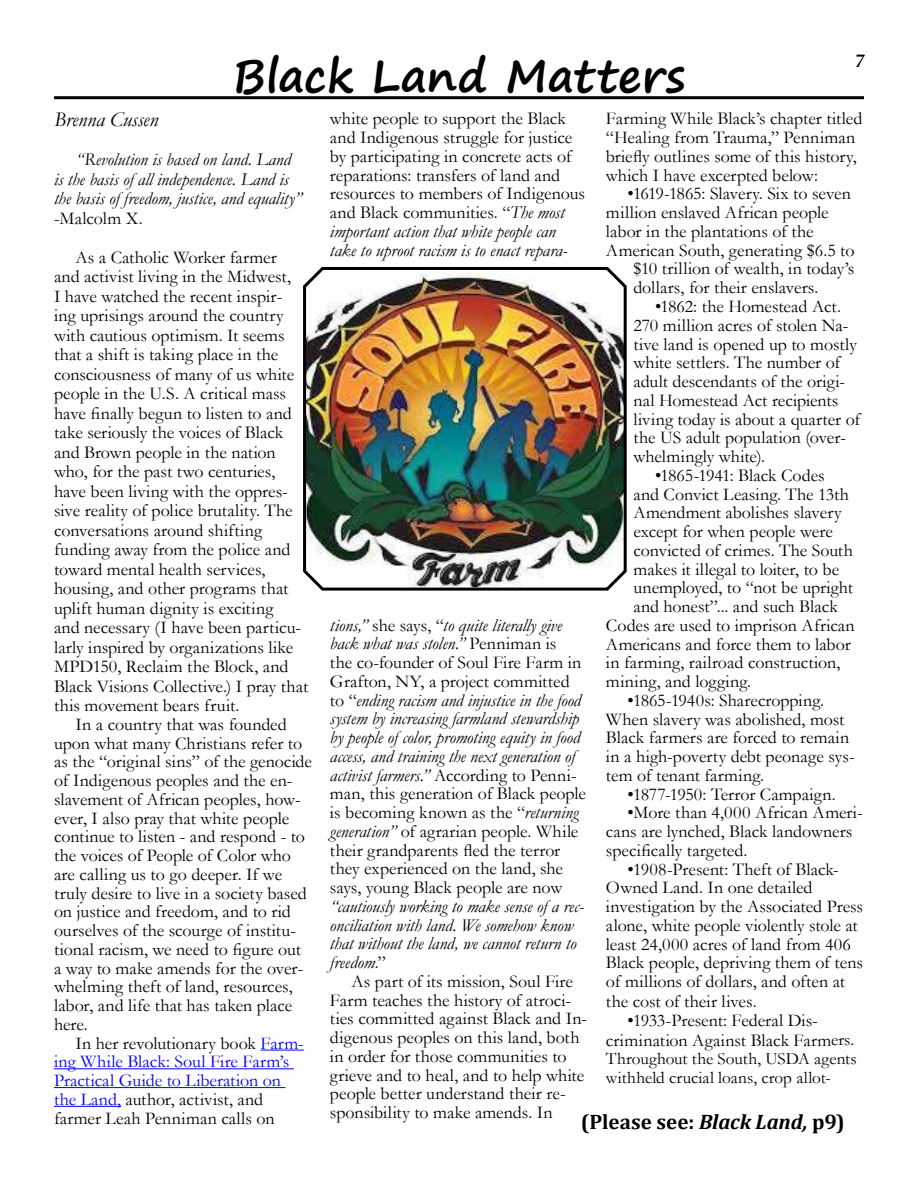
<style>
.page{position:relative;width:918px;height:1188px;background:#fff}
.page>*{position:absolute;margin:0;border:0;box-sizing:border-box;transform-origin:0 0}
.t1{font:700 45px "Segoe Print";letter-spacing:.005em;color:#000}
.t2{font:700 21px "Cambria";color:#000}
.t3{font:italic 21px "Garamond";letter-spacing:-.005em;color:#000}
.t4{font:18px/18.8px "Garamond";color:#000}
.t5{font:italic 18px/18.8px "Garamond";letter-spacing:-.005em;color:#000}
.t6{font:18px/18.8px "Garamond";color:#00f}
.t7{font:18px "Garamond";letter-spacing:.025em;color:#000}
.t8{font:italic 700 18px "Book Antiqua";color:#000}
.t9{font:17.25px/18.8px "Garamond";color:#000}
.s1{color:#000}
.s2{font-style:italic}
.s3{font-size:17.25px}
.s4{font-style:normal}
</style>
<div class="page">
<hr style="left:54px;top:96px;width:810px;height:3px;background:#000">
<hr style="left:261px;top:1050px;width:43px;height:1px;background:#00f">
<hr style="left:54px;top:1068px;width:240px;height:1px;background:#00f">
<hr style="left:54px;top:1087px;width:231px;height:1px;background:#00f">
<hr style="left:54px;top:1106px;width:67px;height:1px;background:#00f">
<img style="left:303px;top:267px;width:324px;height:324px">
<h1 class="t1" style="left:233px;top:35px;width:454px">Black Land Matters</h1>
<p class="t8" style="left:855px;top:49px;width:10px">7</p>
<p class="t3" style="left:54px;top:105px;width:106px">Brenna Cussen</p>
<p class="t5" style="left:54px;top:149px;width:249px;line-height:19.5px;text-indent:22px">“Revolution is based on land. Land is the basis of all independence. Land is the basis of freedom, justice, and equality”</p>
<p class="t4" style="left:76px;top:198px;width:203px;line-height:39px;text-indent:-22px">-Malcolm X.<br>As a Catholic Worker farmer</p>
<p class="t4" style="left:54px;top:266px;width:256px;line-height:19.5px">and activist living in the Midwest,<br>I have watched the recent inspir&shy;ing uprisings around the country with cautious optimism. It seems that a shift is taking place in the consciousness of many of us white people in the U.S. A critical mass have finally begun to listen to and take seriously the voices of Black and Brown people in the nation who, for the past two centuries, have been living with the oppres&shy;sive reality of police brutality. The conversations around shifting funding away from the police and toward mental health services, housing, and other programs that uplift human dignity is exciting<br>and necessary (I have been particu&shy;larly inspired by organizations like MPD150, Reclaim the Block, and Black Visions Collective.) I pray that this movement bears fruit.</p>
<p class="t4" style="left:54px;top:714px;width:260px;text-indent:22px">In a country that was founded upon what many Christians refer to as the “original sins” of the genocide of Indigenous peoples and the en&shy;slavement of African peoples, how&shy;ever, I also pray that white people continue to listen - and respond - to the voices of People of Color who are calling us to go deeper. If we truly desire to live in a society based on justice and freedom, and to rid ourselves of the scourge of institu&shy;tional racism, we need to figure out a way to make amends for the over&shy;whelming theft of land, resources, labor, and life that has taken place here.</p>
<p class="t6" style="left:54px;top:1033px;width:251px;text-indent:22px"><span class="s1">In her revolutionary book</span> Farm&shy;ing While Black: Soul Fire Farm’s<br>Practical Guide to Liberation on the Land, <span class="s1">author, activist, and farmer Leah Penniman calls on</span></p>
<p class="t4" style="left:330px;top:109px;width:257px">white people to support the Black and Indigenous struggle for justice by participating in concrete acts of reparations: transfers of land and resources to members of Indigenous and Black communities. “<span class="s2">The most important action that white people can take to uproot racism is to enact repara-</span></p>
<p class="t4" style="left:606px;top:109px;width:258px">Farming While Black’s chapter titled “Healing from Trauma,” Penniman briefly outlines some of this history, which I have excerpted below:</p>
<p class="t4" style="left:628px;top:184px;width:225px">•1619-1865: Slavery. Six to seven</p>
<p class="t4" style="left:606px;top:203px;width:224px">million enslaved African people</p>
<p class="t4" style="left:606px;top:221px;width:209px">labor in the plantations of the</p>
<p class="t4" style="left:606px;top:240px;width:250px">American South, generating $6.5 to</p>
<p class="t4" style="left:633px;top:259px;width:222px">$10 trillion of wealth, in today’s</p>
<p class="t4" style="left:633px;top:278px;width:186px">dollars, for their enslavers.</p>
<p class="t4" style="left:633px;top:297px;width:228px;text-indent:22px">•1862: the Homestead Act.<br>270 million acres of stolen Na&shy;tive land is opened up to mostly white settlers. The number of adult descendants of the origi&shy;nal Homestead Act recipients living today is about a quarter of the US adult population (over&shy;whelmingly white).</p>
<p class="t4" style="left:655px;top:465px;width:171px">•1865-1941: Black Codes</p>
<p class="t4" style="left:633px;top:484px;width:217px">and Convict Leasing. The 13th</p>
<p class="t4" style="left:633px;top:503px;width:210px">Amendment abolishes slavery</p>
<p class="t4" style="left:633px;top:522px;width:201px">except for when people were</p>
<p class="t4" style="left:633px;top:540px;width:221px">convicted of crimes. The South</p>
<p class="t4" style="left:633px;top:559px;width:207px">makes it illegal to loiter, to be</p>
<p class="t4" style="left:633px;top:578px;width:221px">unemployed, to “not be upright</p>
<p class="t4" style="left:633px;top:597px;width:206px">and honest”... and such Black</p>
<p class="t4" style="left:606px;top:615px;width:250px">Codes are used to imprison African</p>
<p class="t4" style="left:606px;top:634px;width:246px">Americans and force them to labor</p>
<p class="t4" style="left:606px;top:653px;width:236px">in farming, railroad construction,</p>
<p class="t7" style="left:606px;top:669px;width:147px">mining, and logging.</p>
<p class="t4" style="left:606px;top:690px;width:250px;text-indent:22px">•1865-1940s: Sharecropping.<br>When slavery was abolished, most<br>Black farmers are forced to remain in a high-poverty debt peonage sys&shy;tem of tenant farming.</p>
<p class="t4" style="left:628px;top:784px;width:210px">•1877-1950: Terror Campaign.</p>
<p class="t4" style="left:606px;top:803px;width:258px;text-indent:22px">•More than 4,000 African Ameri&shy;cans are lynched, Black landowners specifically targeted.</p>
<p class="t4" style="left:606px;top:859px;width:259px;text-indent:22px">•1908-Present: Theft of Black-Owned Land. In one detailed investigation by the Associated Press alone, white people violently stole at least 24,000 acres of land from 406<br>Black people, depriving them of tens of millions of dollars, and often at the cost of their lives.</p>
<p class="t4" style="left:606px;top:1010px;width:250px;line-height:19.5px;text-indent:22px">•1933-Present: Federal Dis&shy;crimination Against Black Farm<span class="s3">ers.</span></p>
<p class="t9" style="left:606px;top:1049px;width:252px">Throughout the South, USDA agents withheld crucial loans, crop allot-</p>
<p class="t2" style="left:581px;top:1107px;width:266px">(Please see: <span class="s2">Black Land,</span> p9)</p>
<p class="t4" style="left:330px;top:615px;width:258px"><span class="s2">tions,”</span> she says, “<span class="s2">to quite literally give back what was stolen.”</span> Penniman is<br>the co-founder of Soul Fire Farm in Grafton, NY, a project committed to “<span class="s2">ending racism and injustice in the food system by increasing farmland stewardship by people of color, promoting equity in food access, and training the next generation of activist farmers.”</span> According to Penni&shy;man, this generation of Black people is becoming known as the “<span class="s2">returning generation”</span> of agrarian people. While their grandparents fled the terror they experienced on the land, she says, young Black people are now</p>
<p class="t5" style="left:330px;top:896px;width:256px">“cautiously working to make sense of a rec&shy;onciliation with land. We somehow know that without the land, we cannot return to freedom<span class="s4">.”</span></p>
<p class="t4" style="left:330px;top:971px;width:259px;text-indent:22px">As part of its mission, Soul Fire Farm teaches the history of atroci&shy;ties committed against Black and In&shy;digenous peoples on this land, both in order for those communities to grieve and to heal, and to help white people better understand their re&shy;sponsibility to make amends. In</p>
</div>
